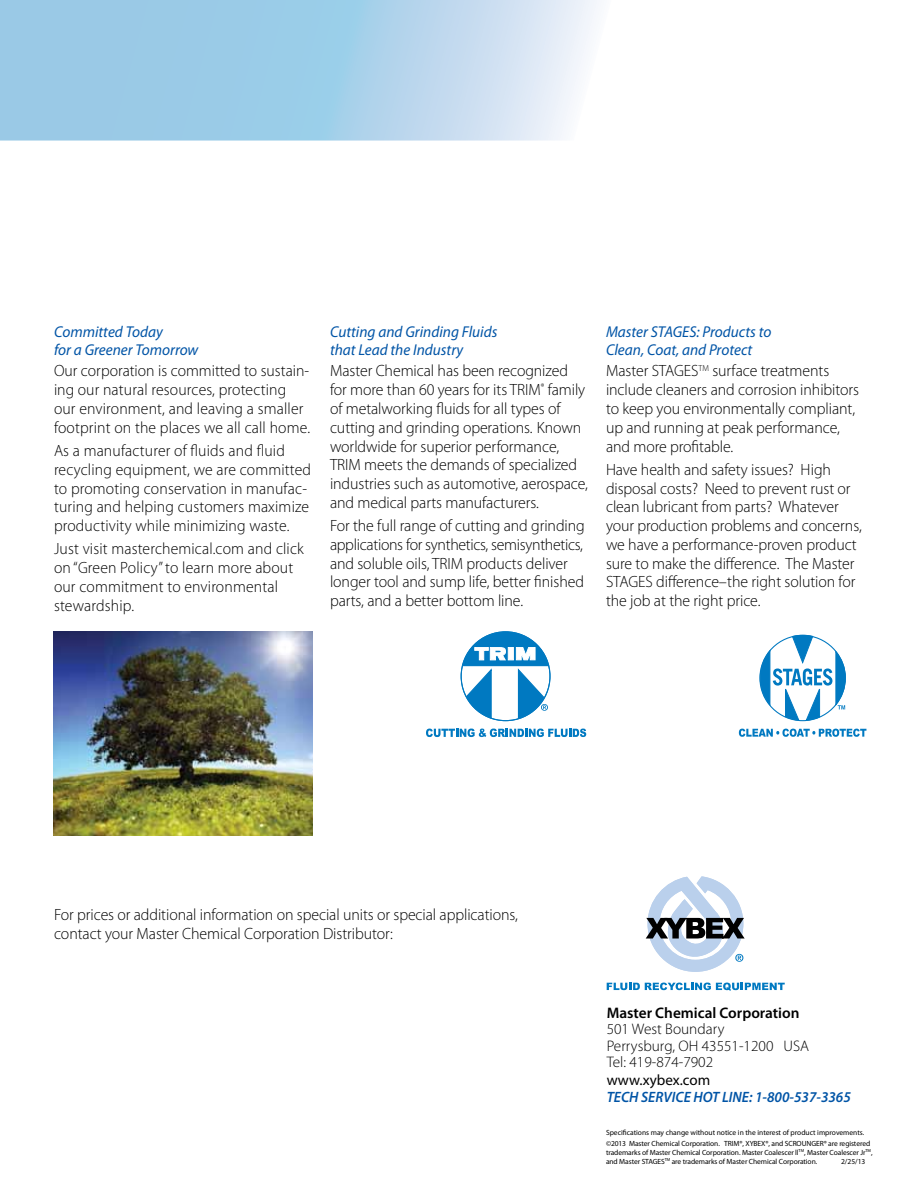
<style>
.page{position:relative;width:918px;height:1188px;background:#fff}
.page>*{position:absolute;margin:0;border:0;box-sizing:border-box;transform-origin:0 0}
.t1{font:300 16.35px/18.8px "Myriad Pro";letter-spacing:-.005em;color:#000}
.t2{font:300 16.35px/18.8px "Myriad Pro";letter-spacing:-.005em;color:#000;scale:.96 1}
.t3{font:italic 15.75px/18px "Myriad Pro";color:#0054a6}
.t4{font:300 15.3px/16.5px "Myriad Pro";color:#000}
.t5{font:600 15.3px "Myriad Pro";color:#000}
.t6{font:italic 600 15px "Myriad Pro";color:#0054a6;scale:.96 1}
.t7{font:15px "Myriad Pro";color:#000}
.t8{font:7.5px/11.2px "Myriad Pro";letter-spacing:-.01em;color:#000}
</style>
<div class="page">
<svg style="left:0;top:0;width:597px;height:141px;background:#afd3eb"></svg>
<img style="left:54px;top:631px;width:258px;height:205px">
<svg style="left:607px;top:983px;width:178px;height:8px"></svg>
<svg style="left:646px;top:876px;width:99px;height:96px"></svg>
<svg style="left:461px;top:632px;width:89px;height:89px"></svg>
<svg style="left:426px;top:729px;width:160px;height:8px"></svg>
<svg style="left:759px;top:635px;width:87px;height:86px"></svg>
<svg style="left:739px;top:729px;width:127px;height:8px"></svg>
<p class="t3" style="left:54px;top:323px;width:146px">Committed Today<br>for a Greener Tomorrow</p>
<p class="t2" style="left:54px;top:362px;width:268px">Our corporation is committed to sustain&shy;ing our natural resources, protecting our environment, and leaving a smaller footprint on the places we all call home.</p>
<p class="t2" style="left:54px;top:441px;width:269px">As a manufacturer of fluids and fluid recycling equipment, we are committed to promoting conservation in manufac&shy;turing and helping customers maximize productivity while minimizing waste.</p>
<p class="t2" style="left:54px;top:539px;width:262px">Just visit masterchemical.com and click on “Green Policy” to learn more about our commitment to environmental stewardship.</p>
<p class="t3" style="left:330px;top:323px;width:169px">Cutting and Grinding Fluids that Lead the Industry</p>
<p class="t1" style="left:330px;top:362px;width:260px">Master Chemical has been recognized for more than 60 years for its TRIM<sup>®</sup> family of metalworking fluids for all types of cutting and grinding operations. Known worldwide for superior performance, TRIM meets the demands of specialized industries such as automotive, aerospace, and medical parts manufacturers.</p>
<p class="t1" style="left:330px;top:516px;width:256px">For the full range of cutting and grinding applications for synthetics, semisynthetics, and soluble oils, TRIM products deliver longer tool and sump life, better finished parts, and a better bottom line.</p>
<p class="t3" style="left:606px;top:323px;width:167px">Master STAGES: Products to<br>Clean, Coat, and Protect</p>
<p class="t1" style="left:606px;top:362px;width:255px">Master STAGES<sup>TM</sup> surface treatments include cleaners and corrosion inhibitors to keep you environmentally compliant, up and running at peak performance, and more profitable.</p>
<p class="t1" style="left:606px;top:460px;width:257px">Have health and safety issues? High disposal costs? Need to prevent rust or clean lubricant from parts? Whatever your production problems and concerns, we have a performance-proven product sure to make the difference. The Master STAGES difference–the right solution for the job at the right price.</p>
<p class="t1" style="left:54px;top:905px;width:466px">For prices or additional information on special units or special applications, contact your Master Chemical Corporation Distributor:</p>
<p class="t5" style="left:607px;top:1003px;width:194px">Master Chemical Corporation</p>
<p class="t4" style="left:607px;top:1021px;width:204px">501 West Boundary<br>Perrysburg, OH 43551-1200 USA<br>Tel: 419-874-7902</p>
<p class="t7" style="left:607px;top:1071px;width:105px">www.xybex.com</p>
<p class="t6" style="left:607px;top:1087px;width:256px">TECH SERVICE HOT LINE: 1-800-537-3365</p>
<p class="t8" style="left:606px;top:1126px;width:266px">Specifications may change without notice in the interest of product improvements. ©2013 Master Chemical Corporation. TRIM®, XYBEX®, and SCROUNGER® are registered</p>
<p class="t8" style="left:606px;top:1148px;width:268px;line-height:9px">trademarks of Master Chemical Corporation. Master Coalescer ll<sup>TM</sup>, Master Coalescer Jr<sup>TM</sup>, and Master STAGES<sup>TM</sup> are trademarks of Master Chemical Corporation.</p>
<p class="t8" style="left:841px;top:1156px;width:26px">2/25/13</p>
</div>
